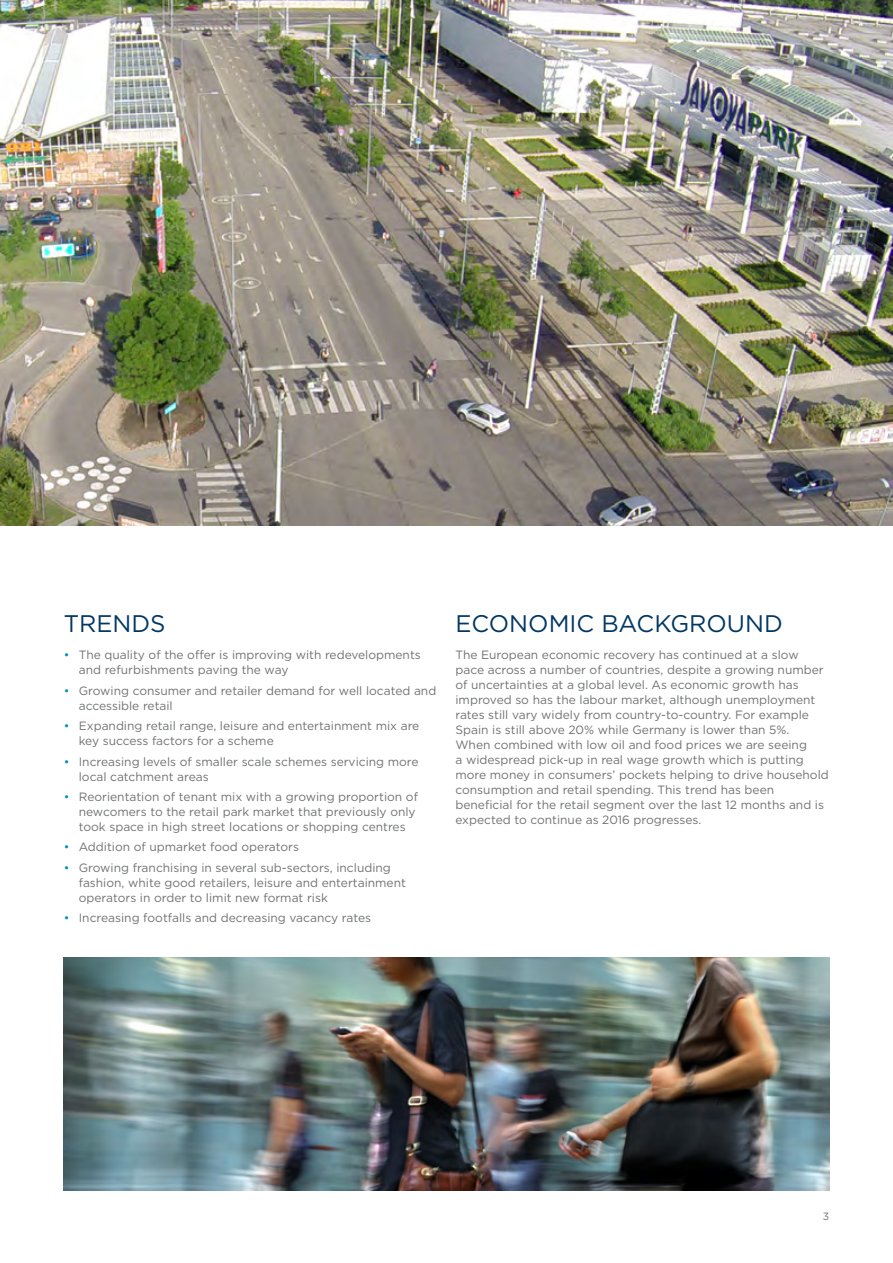
<style>
.page{position:relative;width:893px;height:1263px;background:#fff}
.page>*{position:absolute;margin:0;border:0;box-sizing:border-box;transform-origin:0 0}
.t1{font:24px "Gotham";color:#003764}
.t2{font:12px/15px "Gotham";color:#707272}
.t3{font:10.5px "Gotham";color:#707272}
.s1{color:#0091b3}
</style>
<div class="page">
<img style="left:0;top:0;width:893px;height:526px">
<img style="left:64px;top:957px;width:765px;height:234px">
<h1 class="t1" style="left:64px;top:608px;width:103px">TRENDS</h1>
<p class="t2" style="left:79px;top:647px;width:344px;text-indent:-15px"><span class="s1">•</span> The quality of the offer is improving with redevelopments and refurbishments paving the way</p>
<p class="t2" style="left:79px;top:683px;width:359px;text-indent:-15px"><span class="s1">•</span> Growing consumer and retailer demand for well located and accessible retail</p>
<p class="t2" style="left:79px;top:718px;width:342px;text-indent:-15px"><span class="s1">•</span> Expanding retail range, leisure and entertainment mix are key success factors for a scheme</p>
<p class="t2" style="left:79px;top:753px;width:341px;text-indent:-15px"><span class="s1">•</span> Increasing levels of smaller scale schemes servicing more local catchment areas</p>
<p class="t2" style="left:79px;top:789px;width:341px;text-indent:-15px"><span class="s1">•</span> Reorientation of tenant mix with a growing proportion of newcomers to the retail park market that previously only took space in high street locations or shopping centres</p>
<p class="t2" style="left:64px;top:839px;width:237px"><span class="s1">•</span> Addition of upmarket food operators</p>
<p class="t2" style="left:79px;top:860px;width:329px;text-indent:-15px"><span class="s1">•</span> Growing franchising in several sub-sectors, including fashion, white good retailers, leisure and entertainment operators in order to limit new format risk</p>
<p class="t2" style="left:64px;top:910px;width:309px"><span class="s1">•</span> Increasing footfalls and decreasing vacancy rates</p>
<h1 class="t1" style="left:455px;top:608px;width:329px">ECONOMIC BACKGROUND</h1>
<p class="t2" style="left:455px;top:647px;width:375px">The European economic recovery has continued at a slow pace across a number of countries, despite a growing number of uncertainties at a global level. As economic growth has improved so has the labour market, although unemployment rates still vary widely from country-to-country. For example Spain is still above 20% while Germany is lower than 5%.<br>When combined with low oil and food prices we are seeing<br>a widespread pick-up in real wage growth which is putting more money in consumers’ pockets helping to drive household consumption and retail spending. This trend has been beneficial for the retail segment over the last 12 months and is expected to continue as 2016 progresses.</p>
<p class="t3" style="left:823px;top:1210px;width:8px">3</p>
</div>
